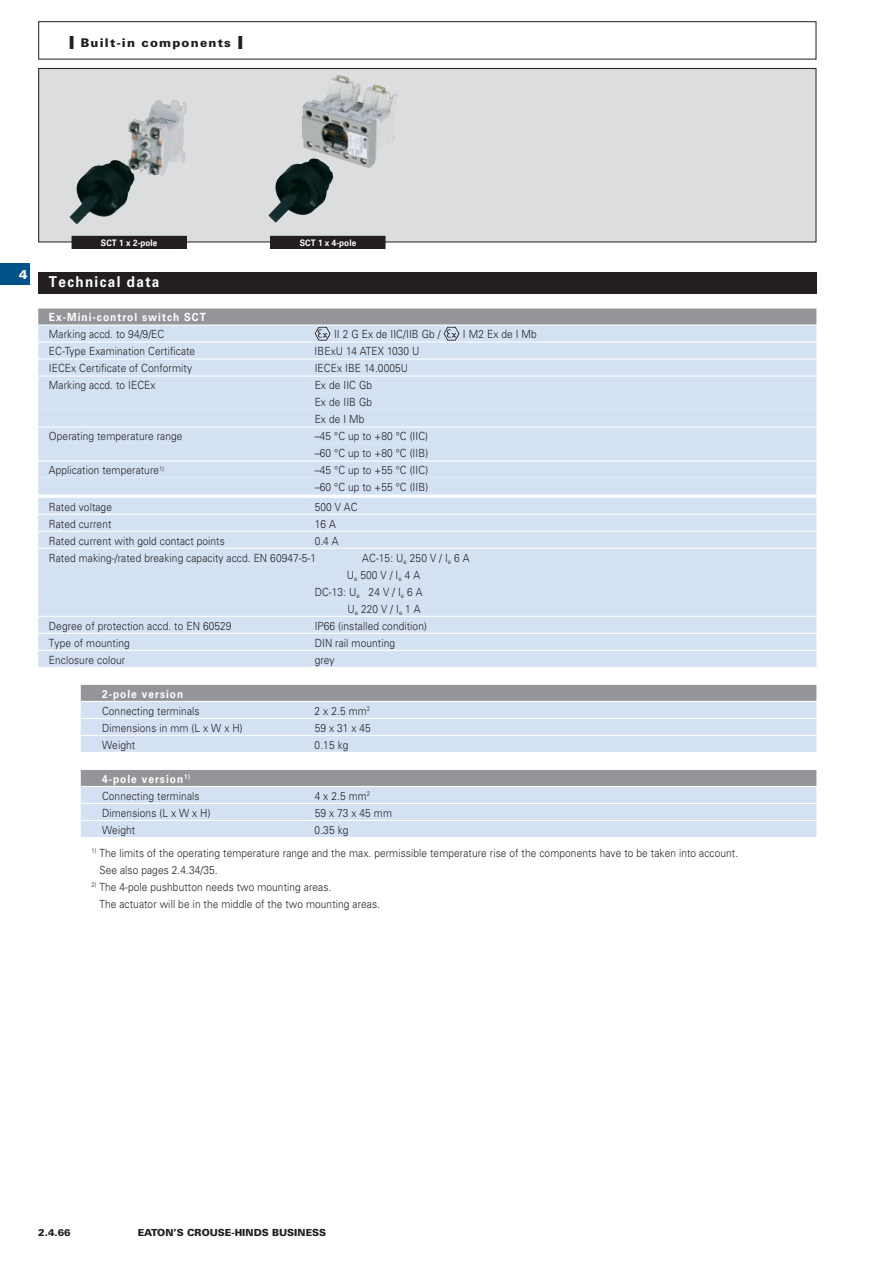
<style>
.page{position:relative;width:893px;height:1263px;background:#fff}
.page>*{position:absolute;margin:0;border:0;box-sizing:border-box;transform-origin:0 0}
.t1{font:700 15px "Univers LT Pro 65";letter-spacing:.1em;color:#fff;scale:.9 1}
.t2{font:900 12.75px "Univers LT Pro 75";color:#fff}
.t3{font:900 12px "Univers LT Pro 75";letter-spacing:.1em;color:#231f20}
.t4{font:300 11.25px/17px "Univers LT Pro 45";letter-spacing:.01em;color:#231f20;scale:.9 1}
.t5{font:700 11.25px "Univers LT Pro 65";letter-spacing:.1em;color:#fff;scale:.9 1}
.t6{font:900 9.75px "Univers LT Pro 75";color:#231f20}
.t7{font:700 9px "Univers LT Pro 65";letter-spacing:.01em;color:#fff;scale:.9 1}
.s1{font-size:18px}
</style>
<div class="page">
<div style="left:0;top:264px;width:30px;height:21px;background:#005288"></div>
<div style="left:38px;top:21px;width:778px;height:39px;border:1px solid #231f20"></div>
<div style="left:39px;top:68px;width:777px;height:174px;background:#dcddde"></div>
<div style="left:38px;top:68px;width:778px;height:174px;border:1px solid #231f20"></div>
<img style="left:70px;top:99px;width:117px;height:125px">
<div style="left:72px;top:236px;width:114px;height:12px;background:#231f20"></div>
<div style="left:72px;top:236px;width:115px;height:13px;border:1px solid #231f20"></div>
<div style="left:271px;top:236px;width:114px;height:12px;background:#231f20"></div>
<div style="left:271px;top:236px;width:114px;height:13px;border:1px solid #231f20"></div>
<img style="left:302px;top:76px;width:95px;height:92px">
<img style="left:268px;top:158px;width:65px;height:65px">
<div style="left:38px;top:272px;width:778px;height:21px;background:#231f20"></div>
<div style="left:38px;top:308px;width:778px;height:16px;background:#939598"></div>
<div style="left:38px;top:326px;width:778px;height:15px;background:#d4e1f3"></div>
<div style="left:38px;top:343px;width:778px;height:15px;background:#d4e1f3"></div>
<div style="left:38px;top:360px;width:778px;height:15px;background:#d4e1f3"></div>
<div style="left:38px;top:377px;width:778px;height:15px;background:#d4e1f3"></div>
<div style="left:38px;top:392px;width:778px;height:17px;background:#d4e1f3"></div>
<div style="left:38px;top:409px;width:778px;height:17px;background:#d4e1f3"></div>
<div style="left:38px;top:428px;width:778px;height:16px;background:#d4e1f3"></div>
<div style="left:38px;top:443px;width:778px;height:18px;background:#d4e1f3"></div>
<div style="left:38px;top:462px;width:778px;height:16px;background:#d4e1f3"></div>
<div style="left:38px;top:478px;width:778px;height:17px;background:#d4e1f3"></div>
<div style="left:38px;top:498px;width:778px;height:16px;background:#d4e1f3"></div>
<div style="left:38px;top:515px;width:778px;height:16px;background:#d4e1f3"></div>
<div style="left:38px;top:532px;width:778px;height:16px;background:#d4e1f3"></div>
<div style="left:38px;top:549px;width:778px;height:16px;background:#d4e1f3"></div>
<div style="left:38px;top:565px;width:778px;height:17px;background:#d4e1f3"></div>
<div style="left:38px;top:582px;width:778px;height:17px;background:#d4e1f3"></div>
<div style="left:38px;top:599px;width:778px;height:17px;background:#d4e1f3"></div>
<div style="left:38px;top:617px;width:778px;height:16px;background:#d4e1f3"></div>
<div style="left:38px;top:634px;width:778px;height:16px;background:#d4e1f3"></div>
<div style="left:38px;top:651px;width:778px;height:16px;background:#d4e1f3"></div>
<div style="left:81px;top:685px;width:735px;height:16px;background:#939598"></div>
<div style="left:81px;top:702px;width:735px;height:16px;background:#d4e1f3"></div>
<div style="left:81px;top:719px;width:735px;height:16px;background:#d4e1f3"></div>
<div style="left:81px;top:736px;width:735px;height:16px;background:#d4e1f3"></div>
<div style="left:81px;top:770px;width:735px;height:16px;background:#939598"></div>
<div style="left:81px;top:787px;width:735px;height:16px;background:#d4e1f3"></div>
<div style="left:81px;top:804px;width:735px;height:16px;background:#d4e1f3"></div>
<div style="left:81px;top:821px;width:735px;height:16px;background:#d4e1f3"></div>
<svg style="left:315px;top:327px;width:16px;height:14px"></svg>
<svg style="left:444px;top:327px;width:15px;height:14px"></svg>
<p class="t3" style="left:69px;top:37px;width:176px"><span class="s1">I</span> Built-in components <span class="s1">I</span></p>
<p class="t2" style="left:19px;top:268px;width:10px">4</p>
<p class="t7" style="left:101px;top:239px;width:64px">SCT 1 x 2-pole</p>
<p class="t7" style="left:300px;top:239px;width:64px">SCT 1 x 4-pole</p>
<h1 class="t1" style="left:49px;top:277px;width:124px">Technical data</h1>
<p class="t5" style="left:49px;top:313px;width:176px">Ex-Mini-control switch SCT</p>
<p class="t4" style="left:49px;top:327px;width:130px">Marking accd. to 94/9/EC</p>
<p class="t4" style="left:334px;top:327px;width:120px">II 2 G Ex de IIC/IIB Gb /</p>
<p class="t4" style="left:463px;top:327px;width:84px">I M2 Ex de I Mb</p>
<p class="t4" style="left:49px;top:344px;width:164px">EC-Type Examination Certificate</p>
<p class="t4" style="left:315px;top:344px;width:118px">IBExU 14 ATEX 1030 U</p>
<p class="t4" style="left:49px;top:361px;width:161px">IECEx Certificate of Conformity</p>
<p class="t4" style="left:315px;top:361px;width:105px">IECEx IBE 14.0005U</p>
<p class="t4" style="left:49px;top:378px;width:120px">Marking accd. to IECEx</p>
<p class="t4" style="left:315px;top:378px;width:65px;text-align:justify">Ex de IIC Gb Ex de IIB Gb Ex de I Mb</p>
<p class="t4" style="left:49px;top:429px;width:150px">Operating temperature range</p>
<p class="t4" style="left:315px;top:429px;width:128px">–45 °C up to +80 °C (IIC) –60 °C up to +80 °C (IIB)</p>
<p class="t4" style="left:49px;top:463px;width:130px">Application temperature<sup>1)</sup></p>
<p class="t4" style="left:315px;top:463px;width:128px">–45 °C up to +55 °C (IIC) –60 °C up to +55 °C (IIB)</p>
<p class="t4" style="left:49px;top:499px;width:72px">Rated voltage</p>
<p class="t4" style="left:315px;top:499px;width:49px">500 V AC</p>
<p class="t4" style="left:49px;top:516px;width:71px">Rated current</p>
<p class="t4" style="left:315px;top:516px;width:25px">16 A</p>
<p class="t4" style="left:49px;top:533px;width:197px">Rated current with gold contact points</p>
<p class="t4" style="left:49px;top:533px;width:323px;text-indent:266px">0.4 A<br>Rated making-/rated breaking capacity accd. EN 60947-5-1</p>
<p class="t4" style="left:362px;top:550px;width:121px">AC-15: U<sub>e</sub> 250 V / I<sub>e</sub> 6 A</p>
<p class="t4" style="left:347px;top:567px;width:83px">U<sub>e</sub> 500 V / I<sub>e</sub> 4 A</p>
<p class="t4" style="left:315px;top:584px;width:121px">DC-13: U<sub>e</sub> 24 V / I<sub>e</sub> 6 A</p>
<p class="t4" style="left:347px;top:601px;width:83px">U<sub>e</sub> 220 V / I<sub>e</sub> 1 A</p>
<p class="t4" style="left:49px;top:618px;width:204px">Degree of protection accd. to EN 60529</p>
<p class="t4" style="left:315px;top:618px;width:126px">IP66 (installed condition)</p>
<p class="t4" style="left:49px;top:635px;width:91px">Type of mounting</p>
<p class="t4" style="left:315px;top:635px;width:91px">DIN rail mounting</p>
<p class="t4" style="left:49px;top:652px;width:86px">Enclosure colour</p>
<p class="t4" style="left:315px;top:652px;width:24px">grey</p>
<p class="t5" style="left:102px;top:690px;width:92px">2-pole version</p>
<p class="t4" style="left:102px;top:703px;width:110px">Connecting terminals</p>
<p class="t4" style="left:315px;top:703px;width:63px">2 x 2.5 mm<sup>2</sup></p>
<p class="t4" style="left:102px;top:720px;width:158px">Dimensions in mm (L x W x H)</p>
<p class="t4" style="left:315px;top:720px;width:64px">59 x 31 x 45</p>
<p class="t4" style="left:102px;top:737px;width:38px">Weight</p>
<p class="t4" style="left:315px;top:737px;width:39px">0.15 kg</p>
<p class="t5" style="left:102px;top:775px;width:99px">4-pole version<sup>1)</sup></p>
<p class="t4" style="left:102px;top:788px;width:110px">Connecting terminals</p>
<p class="t4" style="left:315px;top:788px;width:63px">4 x 2.5 mm<sup>2</sup></p>
<p class="t4" style="left:102px;top:805px;width:122px">Dimensions (L x W x H)</p>
<p class="t4" style="left:315px;top:805px;width:87px">59 x 73 x 45 mm</p>
<p class="t4" style="left:102px;top:822px;width:38px">Weight</p>
<p class="t4" style="left:315px;top:822px;width:39px">0.35 kg</p>
<p class="t4" style="left:99px;top:846px;width:711px;text-indent:-8px"><sup>1)</sup> The limits of the operating temperature range and the max. permissible temperature rise of the components have to be taken into account.<br>See also pages 2.4.34/35.</p>
<p class="t4" style="left:99px;top:880px;width:313px;text-indent:-8px"><sup>2)</sup> The 4-pole pushbutton needs two mounting areas.<br>The actuator will be in the middle of the two mounting areas.</p>
<p class="t6" style="left:38px;top:1228px;width:34px">2.4.66</p>
<p class="t6" style="left:138px;top:1228px;width:190px">EATON’S CROUSE-HINDS BUSINESS</p>
</div>
